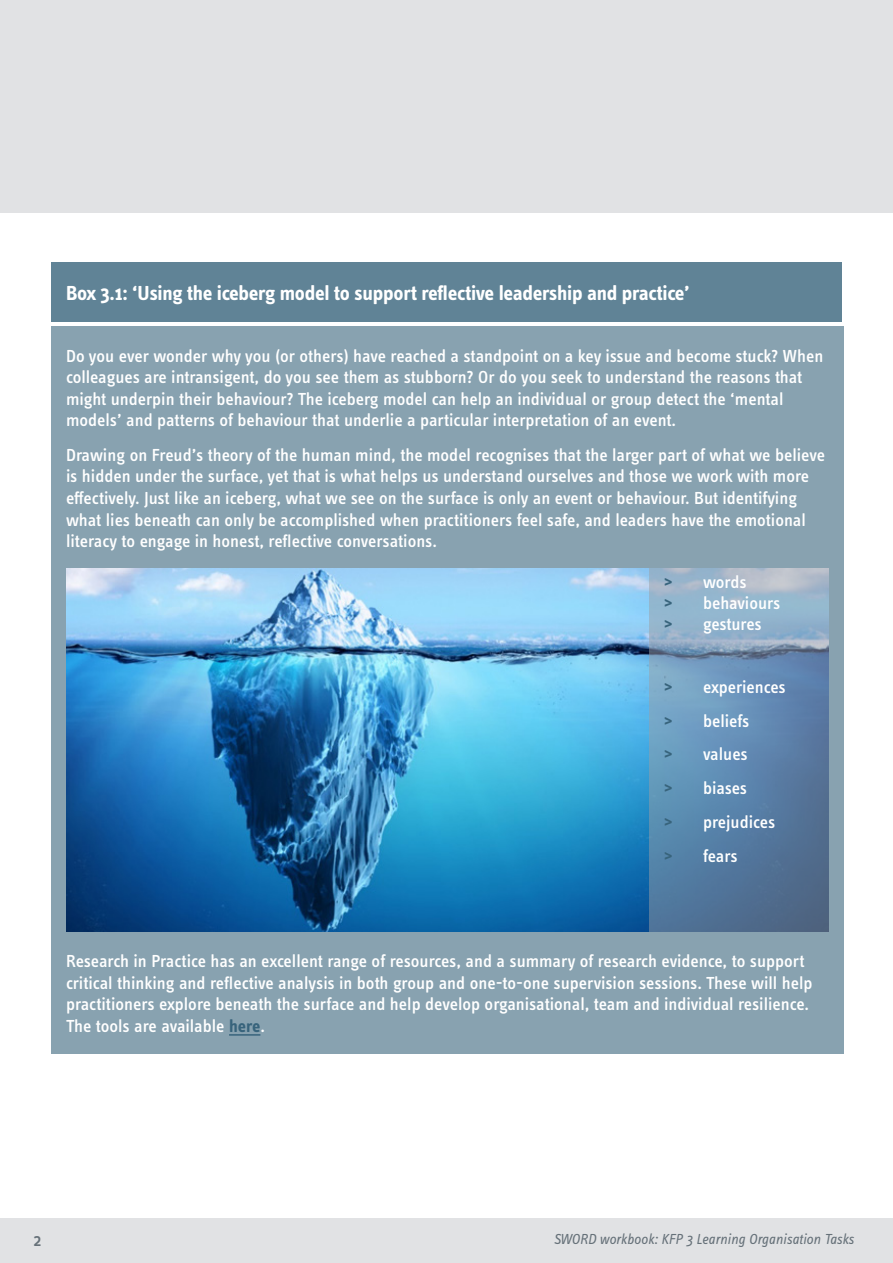
<style>
.page{position:relative;width:893px;height:1263px;background:#fff}
.page>*{position:absolute;margin:0;border:0;box-sizing:border-box;transform-origin:0 0}
.PSDP_PT_Diagram_Head{font:700 21px "Info Text Pro";letter-spacing:-.015em;color:#fff}
.PSDP_PT_Diagram_Head-2{font:500 18px/21.6px "Info Text Pro";color:#fff}
.t1{font:500 18px "Info Text Pro";color:#667179}
.t2{font:italic 15px "Info Text Pro";color:#667179}
.s1{font-weight:700;color:#38647c}
</style>
<div class="page">
<div style="left:0;top:1218px;width:893px;height:45px;background:#e1e2e4"></div>
<div style="left:0;top:0;width:893px;height:213px;background:#e1e2e4"></div>
<div style="left:51px;top:262px;width:791px;height:60px;background:#608396"></div>
<div style="left:51px;top:326px;width:792px;height:727px;background:#88a2b0"></div>
<hr style="left:229px;top:1034px;width:31px;height:2px;background:#38647c">
<img style="left:67px;top:568px;width:582px;height:363px">
<svg style="left:649px;top:568px;width:180px;height:363px;background:#6a8eaf"></svg>
<p class="PSDP_PT_Diagram_Head" style="left:66px;top:281px;width:625px">Box 3.1: ‘Using the iceberg model to support reflective leadership and practice’</p>
<p class="PSDP_PT_Diagram_Head-2" style="left:66px;top:344px;width:759px">Do you ever wonder why you (or others) have reached a standpoint on a key issue and become stuck? When colleagues are intransigent, do you see them as stubborn? Or do you seek to understand the reasons that might underpin their behaviour? The iceberg model can help an individual or group detect the ‘mental models’ and patterns of behaviour that underlie a particular interpretation of an event.</p>
<p class="PSDP_PT_Diagram_Head-2" style="left:66px;top:444px;width:761px">Drawing on Freud’s theory of the human mind, the model recognises that the larger part of what we believe is hidden under the surface, yet that is what helps us understand ourselves and those we work with more effectively. Just like an iceberg, what we see on the surface is only an event or behaviour. But identifying what lies beneath can only be accomplished when practitioners feel safe, and leaders have the emotional literacy to engage in honest, reflective conversations.</p>
<p class="PSDP_PT_Diagram_Head-2" style="left:664px;top:571px;width:84px"><span class="s1">&gt;</span> words</p>
<p class="PSDP_PT_Diagram_Head-2" style="left:664px;top:592px;width:118px"><span class="s1">&gt;</span> behaviours</p>
<p class="PSDP_PT_Diagram_Head-2" style="left:664px;top:613px;width:99px"><span class="s1">&gt;</span> gestures</p>
<p class="PSDP_PT_Diagram_Head-2" style="left:664px;top:676px;width:123px"><span class="s1">&gt;</span> experiences</p>
<p class="PSDP_PT_Diagram_Head-2" style="left:664px;top:709px;width:87px"><span class="s1">&gt;</span> beliefs</p>
<p class="PSDP_PT_Diagram_Head-2" style="left:664px;top:743px;width:85px"><span class="s1">&gt;</span> values</p>
<p class="PSDP_PT_Diagram_Head-2" style="left:664px;top:777px;width:85px"><span class="s1">&gt;</span> biases</p>
<p class="PSDP_PT_Diagram_Head-2" style="left:664px;top:811px;width:113px"><span class="s1">&gt;</span> prejudices</p>
<p class="PSDP_PT_Diagram_Head-2" style="left:664px;top:844px;width:75px"><span class="s1">&gt;</span> fears</p>
<p class="PSDP_PT_Diagram_Head-2" style="left:66px;top:950px;width:748px">Research in Practice has an excellent range of resources, and a summary of research evidence, to support critical thinking and reflective analysis in both group and one-to-one supervision sessions. These will help practitioners explore beneath the surface and help develop organisational, team and individual resilience.<br>The tools are available <span class="s1">here</span>.</p>
<p class="t1" style="left:34px;top:1229px;width:10px">2</p>
<p class="t2" style="left:554px;top:1230px;width:316px">SWORD workbook: KFP 3 Learning Organisation Tasks <sup>2</sup></p>
</div>
